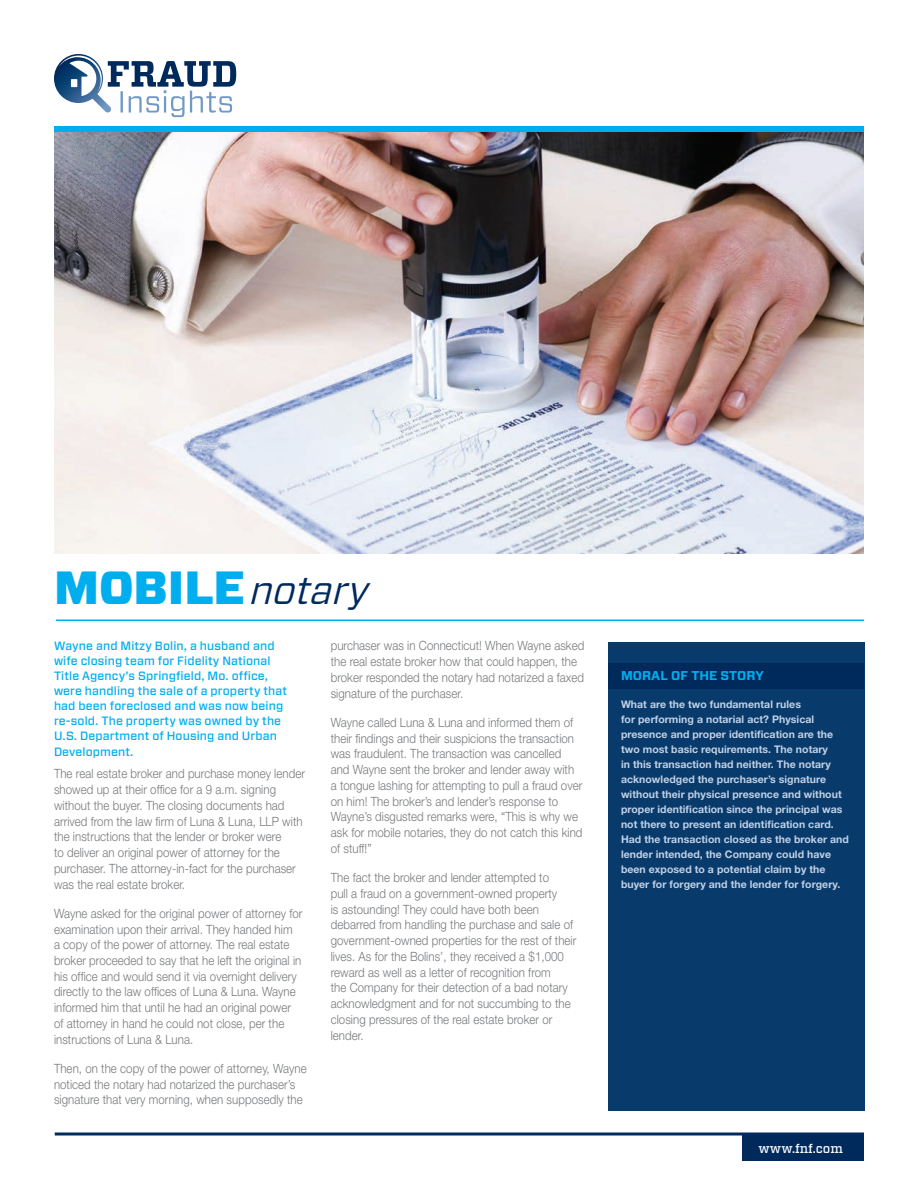
<style>
.page{position:relative;width:918px;height:1188px;background:#fff}
.page>*{position:absolute;margin:0;border:0;box-sizing:border-box;transform-origin:0 0}
.t1{font:900 46.5px "Vitesse Sans";color:#00aeef}
.Body{font:300 12.75px/15.8px "Helvetica Neue";letter-spacing:.005em;color:#76787b;scale:.9 1}
.Body-2{font:700 12.75px "Vitesse Sans";letter-spacing:.005em;color:#00aeef}
.Body-3{font:500 12.75px "Vitesse";letter-spacing:.005em;color:#fff}
.Body-4{font:500 12px/15.1px "Vitesse Sans";letter-spacing:.01em;color:#00aeef}
.Ending_Section_Copy{font:700 10.5px/15px "Helvetica Neue";letter-spacing:.005em;color:#c1d0e6}
.s1{font-weight:400;font-style:italic;font-size:39px;color:#00295c}
</style>
<div class="page">
<div style="left:608px;top:642px;width:257px;height:469px;background:#083b6b"></div>
<div style="left:608px;top:663px;width:256px;height:25px;background:#00295c"></div>
<svg style="left:54px;top:54px;width:182px;height:63px"></svg>
<div style="left:742px;top:1134px;width:122px;height:27px;background:#00295c"></div>
<svg style="left:55px;top:1132px;width:809px;height:4px;background:#3a5a81"></svg>
<img style="left:54px;top:131px;width:810px;height:423px">
<div style="left:54px;top:126px;width:810px;height:5px;background:#00aeef"></div>
<hr style="left:56px;top:620px;width:808px;height:1px;background:#00aeef">
<p class="t1" style="left:54px;top:557px;width:317px">MOBILE<span class="s1">notary</span></p>
<p class="Body-4" style="left:54px;top:638px;width:235px">Wayne and Mitzy Bolin, a husband and wife closing team for Fidelity National Title Agency’s Springfield, Mo. office, were handling the sale of a property that had been foreclosed and was now being re-sold. The property was owned by the U.S. Department of Housing and Urban Development.</p>
<p class="Body" style="left:54px;top:766px;width:280px">The real estate broker and purchase money lender showed up at their office for a 9 a.m. signing without the buyer. The closing documents had arrived from the law firm of Luna &amp; Luna, LLP with the instructions that the lender or broker were<br>to deliver an original power of attorney for the purchaser. The attorney-in-fact for the purchaser was the real estate broker.</p>
<p class="Body" style="left:54px;top:905px;width:278px">Wayne asked for the original power of attorney for examination upon their arrival. They handed him<br>a copy of the power of attorney. The real estate broker proceeded to say that he left the original in his office and would send it via overnight delivery directly to the law offices of Luna &amp; Luna. Wayne informed him that until he had an original power of attorney in hand he could not close, per the instructions of Luna &amp; Luna.</p>
<p class="Body" style="left:54px;top:1060px;width:282px">Then, on the copy of the power of attorney, Wayne noticed the notary had notarized the purchaser’s signature that very morning, when supposedly the</p>
<p class="Body" style="left:331px;top:638px;width:283px">purchaser was in Connecticut! When Wayne asked the real estate broker how that could happen, the broker responded the notary had notarized a faxed signature of the purchaser.</p>
<p class="Body" style="left:331px;top:714px;width:281px">Wayne called Luna &amp; Luna and informed them of their findings and their suspicions the transaction was fraudulent. The transaction was cancelled and Wayne sent the broker and lender away with a tongue lashing for attempting to pull a fraud over on him! The broker’s and lender’s response to Wayne’s disgusted remarks were, “This is why we ask for mobile notaries, they do not catch this kind of stuff!”</p>
<p class="Body" style="left:331px;top:869px;width:275px">The fact the broker and lender attempted to<br>pull a fraud on a government-owned property<br>is astounding! They could have both been debarred from handling the purchase and sale of government-owned properties for the rest of their lives. As for the Bolins’, they received a $1,000 reward as well as a letter of recognition from<br>the Company for their detection of a bad notary acknowledgment and for not succumbing to the closing pressures of the real estate broker or lender.</p>
<p class="Body-2" style="left:621px;top:667px;width:144px">MORAL OF THE STORY</p>
<p class="Ending_Section_Copy" style="left:621px;top:697px;width:230px">What are the two fundamental rules<br>for performing a notarial act? Physical presence and proper identification are the two most basic requirements. The notary<br>in this transaction had neither. The notary acknowledged the purchaser’s signature without their physical presence and without proper identification since the principal was not there to present an identification card.<br>Had the transaction closed as the broker and lender intended, the Company could have been exposed to a potential claim by the buyer for forgery and the lender for forgery.</p>
<p class="Body-3" style="left:759px;top:1140px;width:86px">www.fnf.com</p>
</div>
